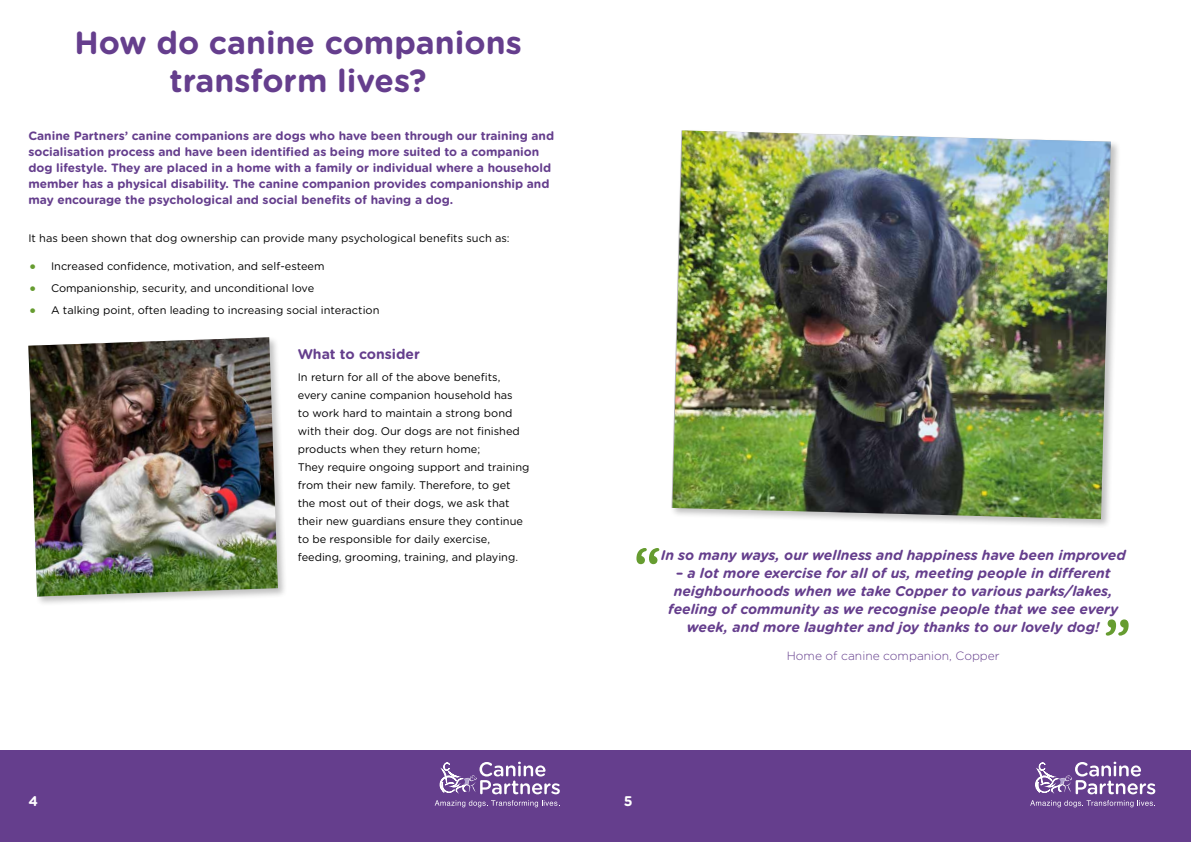
<style>
.page{position:relative;width:1191px;height:842px;background:#fff}
.page>*{position:absolute;margin:0;border:0;box-sizing:border-box;transform-origin:0 0}
.t1{font:700 32px/38.4px "Gotham Rounded";color:#653e8d;text-align:center}
.t2{font:italic 700 14px/18px "Gotham Rounded";color:#653e8d;text-align:center}
.t3{font:700 14px "Gotham Rounded";color:#653e8d}
.t4{font:700 14px "Gotham Rounded";color:#fff}
.t5{font:700 12px/16px "Gotham Rounded";color:#653e8d}
.t6{font:300 12px "Gotham Rounded";color:#653e8d}
.t7{font:11px/18px "Gotham Rounded";color:#000}
.s1{font-size:18px;color:#669c30}
</style>
<div class="page">
<div style="left:0;top:750px;width:595px;height:92px;background:#653e8d"></div>
<div style="left:595px;top:750px;width:596px;height:92px;background:#653e8d"></div>
<svg style="left:434px;top:761px;width:126px;height:47px"></svg>
<svg style="left:1030px;top:761px;width:125px;height:47px"></svg>
<div style="left:670px;top:129px;width:451px;height:400px;background:#000;opacity:.25"></div>
<img style="left:672px;top:130px;width:438px;height:389px">
<svg style="left:636px;top:548px;width:23px;height:16px"></svg>
<svg style="left:1105px;top:619px;width:23px;height:17px"></svg>
<div style="left:27px;top:336px;width:261px;height:271px;background:#000;opacity:.25"></div>
<img style="left:28px;top:337px;width:250px;height:259px">
<h1 class="t1" style="left:74px;top:22px;width:449px">How do canine companions transform lives?</h1>
<p class="t5" style="left:28px;top:127px;width:527px">Canine Partners’ canine companions are dogs who have been through our training and socialisation process and have been identified as being more suited to a companion dog lifestyle. They are placed in a home with a family or individual where a household member has a physical disability. The canine companion provides companionship and may encourage the psychological and social benefits of having a dog.</p>
<p class="t7" style="left:28px;top:228px;width:483px">It has been shown that dog ownership can provide many psychological benefits such as:</p>
<p class="t7" style="left:28px;top:256px;width:298px"><span class="s1">•</span> Increased confidence, motivation, and self-esteem</p>
<p class="t7" style="left:28px;top:279px;width:287px"><span class="s1">•</span> Companionship, security, and unconditional love</p>
<p class="t7" style="left:28px;top:301px;width:353px"><span class="s1">•</span> A talking point, often leading to increasing social interaction</p>
<p class="t3" style="left:298px;top:343px;width:124px">What to consider</p>
<p class="t7" style="left:298px;top:368px;width:233px">In return for all of the above benefits, every canine companion household has<br>to work hard to maintain a strong bond with their dog. Our dogs are not finished products when they return home;<br>They require ongoing support and training from their new family. Therefore, to get the most out of their dogs, we ask that their new guardians ensure they continue to be responsible for daily exercise, feeding, grooming, training, and playing.</p>
<p class="t2" style="left:660px;top:546px;width:466px">In so many ways, our wellness and happiness have been improved</p>
<p class="t2" style="left:668px;top:564px;width:452px">– a lot more exercise for all of us, meeting people in different neighbourhoods when we take Copper to various parks/lakes, feeling of community as we recognise people that we see every week, and more laughter and joy thanks to our lovely dog!</p>
<p class="t6" style="left:786px;top:647px;width:214px">Home of canine companion, Copper</p>
<p class="t4" style="left:28px;top:790px;width:11px">4</p>
<p class="t4" style="left:624px;top:790px;width:10px">5</p>
</div>
